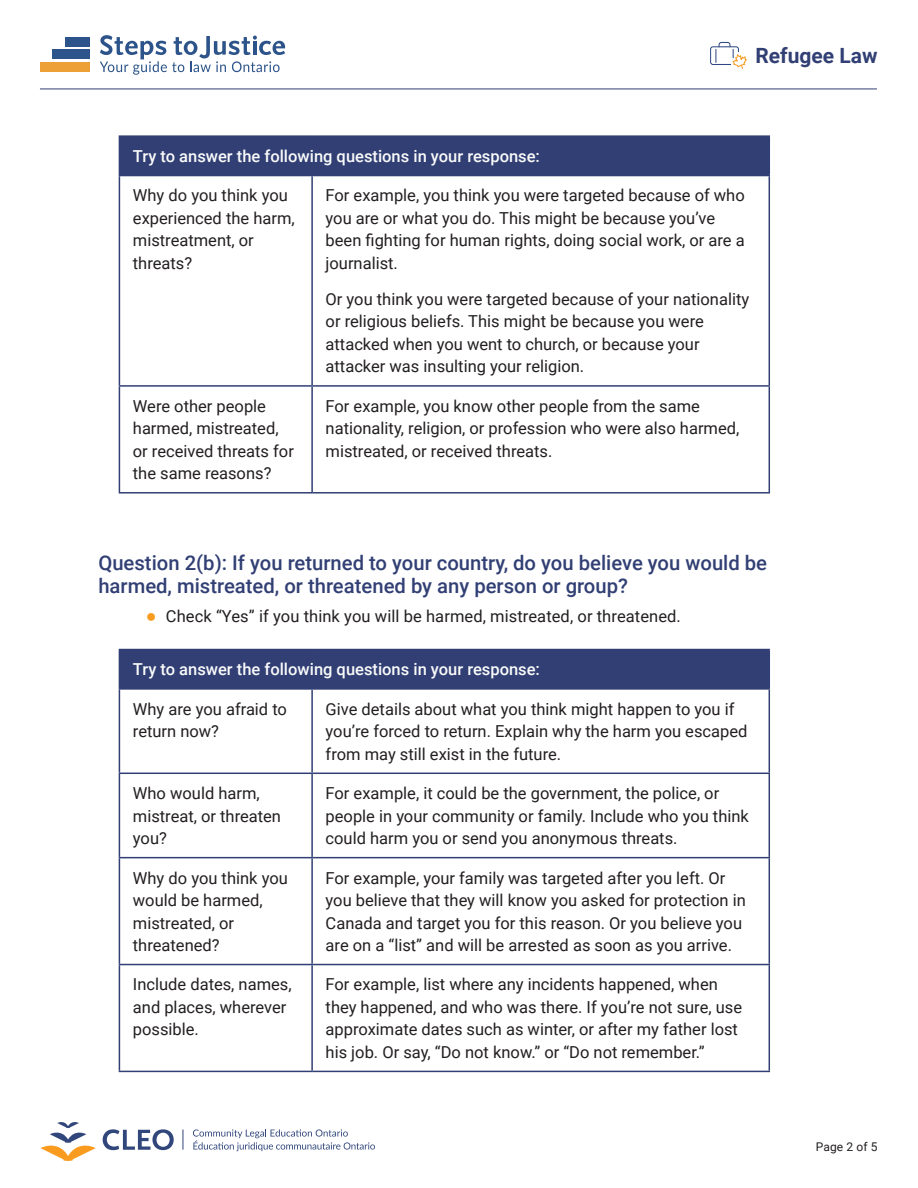
<style>
.page{position:relative;width:918px;height:1188px;background:#fff}
.page>*{position:absolute;margin:0;border:0;box-sizing:border-box;transform-origin:0 0}
.t1{font:700 21px "Roboto";color:#313f74}
.t2{font:500 20.25px/22.5px "Roboto";color:#313f74}
.t3{font:16.5px/22.5px "Roboto";color:#231f20}
.t4{font:500 16.5px "Roboto";color:#f9fafa}
.t5{font:12px "Roboto";letter-spacing:.01em;color:#231f20}
.s1{font-family:"Arial";font-size:18px;color:#f89b1f}
</style>
<div class="page">
<div style="left:53px;top:50px;width:37px;height:9px;background:#2c548a"></div>
<div style="left:40px;top:62px;width:50px;height:10px;background:#eda035"></div>
<div style="left:65px;top:37px;width:25px;height:9px;background:#2c548a"></div>
<svg style="left:100px;top:35px;width:185px;height:40px"></svg>
<hr style="left:40px;top:89px;width:837px;height:1px;background:#313f74">
<svg style="left:183px;top:1130px;width:1px;height:20px"></svg>
<svg style="left:41px;top:1122px;width:55px;height:39px"></svg>
<svg style="left:193px;top:1129px;width:182px;height:22px"></svg>
<svg style="left:103px;top:1129px;width:71px;height:21px"></svg>
<svg style="left:710px;top:42px;width:37px;height:27px"></svg>
<div style="left:119px;top:136px;width:650px;height:40px;background:#313f74"></div>
<hr style="left:119px;top:135px;width:193px;height:2px;background:#313f74">
<hr style="left:312px;top:135px;width:458px;height:2px;background:#313f74">
<hr style="left:769px;top:137px;width:1px;height:38px;background:#313f74">
<hr style="left:312px;top:175px;width:458px;height:1px;background:#313f74">
<hr style="left:311px;top:176px;width:2px;height:209px;background:#313f74">
<hr style="left:311px;top:387px;width:2px;height:105px;background:#313f74">
<hr style="left:119px;top:176px;width:1px;height:209px;background:#313f74">
<hr style="left:769px;top:176px;width:1px;height:209px;background:#313f74">
<hr style="left:119px;top:385px;width:193px;height:2px;background:#313f74">
<hr style="left:119px;top:387px;width:1px;height:105px;background:#313f74">
<hr style="left:312px;top:385px;width:458px;height:2px;background:#313f74">
<hr style="left:769px;top:387px;width:1px;height:105px;background:#313f74">
<hr style="left:119px;top:492px;width:193px;height:2px;background:#313f74">
<hr style="left:312px;top:492px;width:458px;height:2px;background:#313f74">
<div style="left:119px;top:650px;width:650px;height:39px;background:#313f74"></div>
<hr style="left:119px;top:649px;width:193px;height:1px;background:#313f74">
<hr style="left:312px;top:649px;width:458px;height:1px;background:#313f74">
<hr style="left:769px;top:650px;width:1px;height:38px;background:#313f74">
<hr style="left:119px;top:688px;width:193px;height:2px;background:#313f74">
<hr style="left:312px;top:688px;width:458px;height:2px;background:#313f74">
<hr style="left:119px;top:690px;width:1px;height:83px;background:#313f74">
<hr style="left:311px;top:690px;width:2px;height:83px;background:#313f74">
<hr style="left:769px;top:690px;width:1px;height:83px;background:#313f74">
<hr style="left:119px;top:773px;width:193px;height:1px;background:#313f74">
<hr style="left:119px;top:774px;width:1px;height:83px;background:#313f74">
<hr style="left:312px;top:773px;width:458px;height:1px;background:#313f74">
<hr style="left:311px;top:774px;width:2px;height:83px;background:#313f74">
<hr style="left:769px;top:774px;width:1px;height:83px;background:#313f74">
<hr style="left:311px;top:858px;width:2px;height:106px;background:#313f74">
<hr style="left:119px;top:964px;width:193px;height:1px;background:#313f74">
<hr style="left:312px;top:964px;width:458px;height:1px;background:#313f74">
<hr style="left:311px;top:965px;width:2px;height:106px;background:#313f74">
<hr style="left:119px;top:1071px;width:193px;height:1px;background:#313f74">
<hr style="left:312px;top:1071px;width:458px;height:1px;background:#313f74">
<hr style="left:119px;top:857px;width:193px;height:1px;background:#313f74">
<hr style="left:119px;top:858px;width:1px;height:106px;background:#313f74">
<hr style="left:312px;top:857px;width:458px;height:1px;background:#313f74">
<hr style="left:769px;top:858px;width:1px;height:106px;background:#313f74">
<hr style="left:119px;top:965px;width:1px;height:106px;background:#313f74">
<hr style="left:769px;top:965px;width:1px;height:106px;background:#313f74">
<p class="t1" style="left:755px;top:40px;width:124px">Refugee Law</p>
<p class="t4" style="left:133px;top:145px;width:409px">Try to answer the following questions in your response:</p>
<p class="t3" style="left:133px;top:184px;width:163px">Why do you think you experienced the harm, mistreatment, or threats?</p>
<p class="t3" style="left:326px;top:184px;width:421px">For example, you think you were targeted because of who you are or what you do. This might be because you’ve been fighting for human rights, doing social work, or are a journalist.</p>
<p class="t3" style="left:326px;top:287px;width:425px">Or you think you were targeted because of your nationality or religious beliefs. This might be because you were attacked when you went to church, or because your attacker was insulting your religion.</p>
<p class="t3" style="left:133px;top:394px;width:162px">Were other people harmed, mistreated, or received threats for the same reasons?</p>
<p class="t3" style="left:326px;top:394px;width:415px">For example, you know other people from the same nationality, religion, or profession who were also harmed, mistreated, or received threats.</p>
<p class="t2" style="left:98px;top:551px;width:670px">Question 2(b): If you returned to your country, do you believe you would be harmed, mistreated, or threatened by any person or group?</p>
<p class="t3" style="left:146px;top:604px;width:537px"><span class="s1">●</span> Check “Yes” if you think you will be harmed, mistreated, or threatened.</p>
<p class="t4" style="left:133px;top:658px;width:409px">Try to answer the following questions in your response:</p>
<p class="t3" style="left:133px;top:697px;width:156px">Why are you afraid to return now?</p>
<p class="t3" style="left:326px;top:697px;width:423px">Give details about what you think might happen to you if you’re forced to return. Explain why the harm you escaped from may still exist in the future.</p>
<p class="t3" style="left:133px;top:781px;width:150px">Who would harm, mistreat, or threaten you?</p>
<p class="t3" style="left:326px;top:781px;width:425px">For example, it could be the government, the police, or people in your community or family. Include who you think could harm you or send you anonymous threats.</p>
<p class="t3" style="left:133px;top:866px;width:156px">Why do you think you would be harmed, mistreated, or threatened?</p>
<p class="t3" style="left:326px;top:866px;width:422px">For example, your family was targeted after you left. Or you believe that they will know you asked for protection in Canada and target you for this reason. Or you believe you are on a “list” and will be arrested as soon as you arrive.</p>
<p class="t3" style="left:133px;top:973px;width:160px">Include dates, names, and places, wherever possible.</p>
<p class="t3" style="left:326px;top:973px;width:418px">For example, list where any incidents happened, when they happened, and who was there. If you’re not sure, use approximate dates such as winter, or after my father lost his job. Or say, “Do not know.” or “Do not remember.”</p>
<p class="t5" style="left:816px;top:1138px;width:63px">Page 2 of 5</p>
</div>
